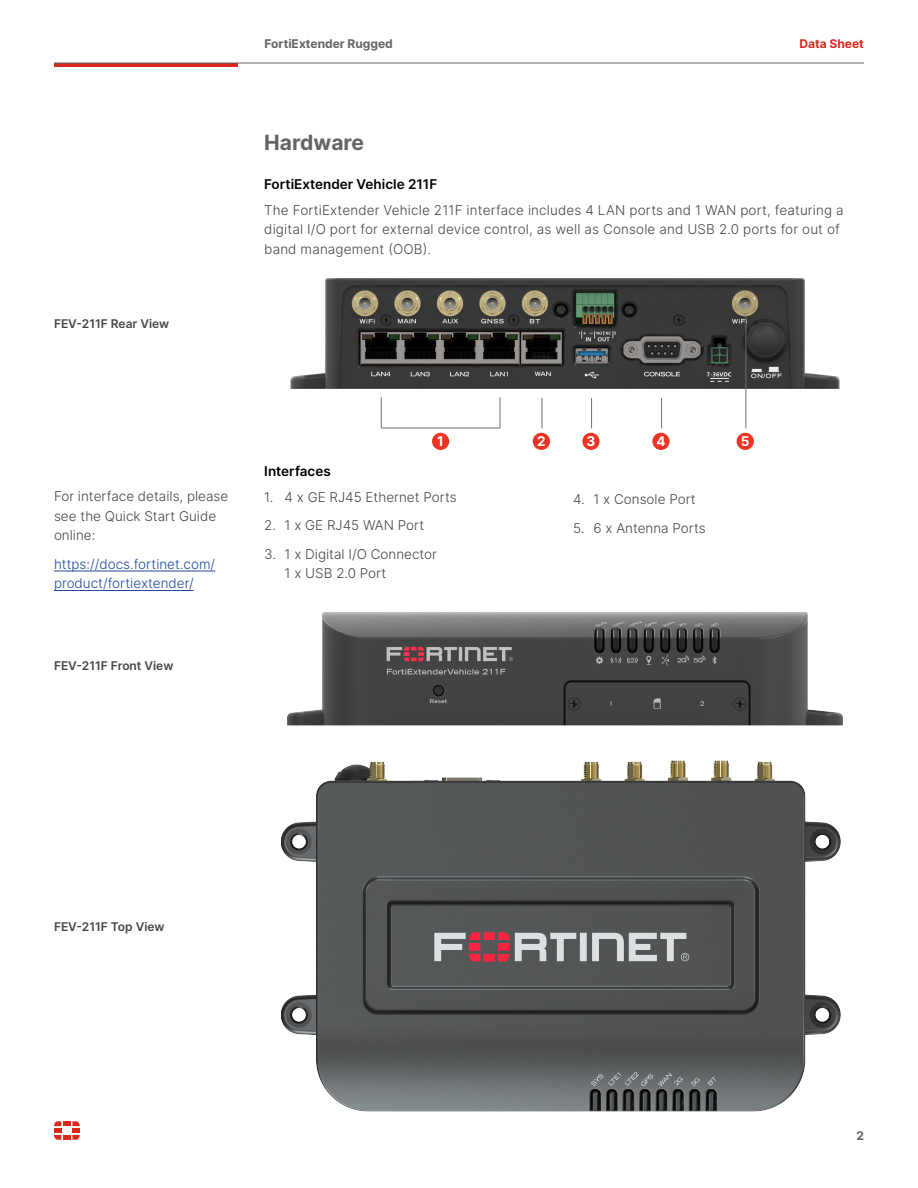
<style>
.page{position:relative;width:918px;height:1188px;background:#fff}
.page>*{position:absolute;margin:0;border:0;box-sizing:border-box;transform-origin:0 0}
.t1{font:700 21px "Inter";color:#646464}
.Text_Body_9{font:300 13.5px/19.5px "Inter";letter-spacing:.01em;color:#464646}
.Text_Body_9-2{font:300 13.5px/19.5px "Inter";color:#214ba0}
.t2{font:600 13.5px "Inter";color:#000}
.FG_Hardware_Number_Callout_White{font:700 13.5px "Inter";color:#fff}
.t3{font:600 12px "Inter";color:#464646}
.t4{font:700 12px "Inter";color:#636466}
.Document_Type{font:700 12px "Inter";color:#da291c}
.t5{font:700 12px "Inter";color:#646464}
</style>
<div class="page">
<img style="left:290px;top:278px;width:549px;height:111px">
<div style="left:533px;top:433px;width:17px;height:17px;background:#ee3224;border-radius:50%"></div>
<div style="left:582px;top:433px;width:18px;height:17px;background:#ee3224;border-radius:50%"></div>
<div style="left:652px;top:433px;width:18px;height:17px;background:#ee3224;border-radius:50%"></div>
<div style="left:737px;top:433px;width:17px;height:17px;background:#ee3224;border-radius:50%"></div>
<div style="left:432px;top:433px;width:17px;height:17px;background:#ee3224;border-radius:50%"></div>
<hr style="left:542px;top:398px;width:1px;height:30px;background:#6d6f71">
<hr style="left:591px;top:398px;width:1px;height:30px;background:#6d6f71">
<hr style="left:661px;top:398px;width:1px;height:30px;background:#6d6f71">
<hr style="left:746px;top:315px;width:1px;height:113px;background:#6d6f71">
<hr style="left:381px;top:397px;width:1px;height:31px;background:#6d6f71">
<hr style="left:500px;top:397px;width:1px;height:31px;background:#6d6f71">
<hr style="left:381px;top:428px;width:119px;height:1px;background:#6d6f71">
<img style="left:287px;top:612px;width:556px;height:114px">
<img style="left:281px;top:760px;width:560px;height:352px">
<hr style="left:54px;top:571px;width:161px;height:1px;background:#214ba0">
<hr style="left:54px;top:590px;width:140px;height:1px;background:#214ba0">
<hr style="left:54px;top:63px;width:183px;height:4px;background:#da291c">
<hr style="left:54px;top:63px;width:810px;height:1px;background:#646464">
<svg style="left:54px;top:1121px;width:26px;height:19px"></svg>
<h3 class="t3" style="left:54px;top:315px;width:117px">FEV-211F Rear View</h3>
<p class="t4" style="left:265px;top:35px;width:130px">FortiExtender Rugged</p>
<p class="Document_Type" style="left:800px;top:35px;width:66px">Data Sheet</p>
<h1 class="t1" style="left:264px;top:127px;width:101px">Hardware</h1>
<h2 class="t2" style="left:264px;top:174px;width:175px">FortiExtender Vehicle 211F</h2>
<p class="Text_Body_9" style="left:264px;top:200px;width:581px">The FortiExtender Vehicle 211F interface includes 4 LAN ports and 1 WAN port, featuring a digital I/O port for external device control, as well as Console and USB 2.0 ports for out of band management (OOB).</p>
<p class="Text_Body_9" style="left:54px;top:487px;width:176px">For interface details, please see the Quick Start Guide online:</p>
<p class="Text_Body_9-2" style="left:54px;top:554px;width:163px">https://docs.fortinet.com/ product/fortiextender/</p>
<h3 class="t3" style="left:54px;top:657px;width:121px">FEV-211F Front View</h3>
<p class="FG_Hardware_Number_Callout_White" style="left:437px;top:431px;width:8px">1</p>
<p class="FG_Hardware_Number_Callout_White" style="left:537px;top:431px;width:10px">2</p>
<p class="FG_Hardware_Number_Callout_White" style="left:587px;top:431px;width:10px">3</p>
<p class="FG_Hardware_Number_Callout_White" style="left:656px;top:431px;width:11px">4</p>
<p class="FG_Hardware_Number_Callout_White" style="left:741px;top:431px;width:10px">5</p>
<h2 class="t2" style="left:264px;top:461px;width:68px">Interfaces</h2>
<p class="Text_Body_9" style="left:264px;top:487px;width:194px">1. 4 x GE RJ45 Ethernet Ports</p>
<p class="Text_Body_9" style="left:264px;top:516px;width:161px">2. 1 x GE RJ45 WAN Port</p>
<p class="Text_Body_9" style="left:285px;top:544px;width:154px;text-indent:-20px">3. 1 x Digital I/O Connector<br>1 x USB 2.0 Port</p>
<p class="Text_Body_9" style="left:573px;top:489px;width:124px">4. 1 x Console Port</p>
<p class="Text_Body_9" style="left:573px;top:518px;width:134px">5. 6 x Antenna Ports</p>
<h3 class="t3" style="left:54px;top:918px;width:112px">FEV-211F Top View</h3>
<p class="t5" style="left:856px;top:1127px;width:9px">2</p>
</div>
